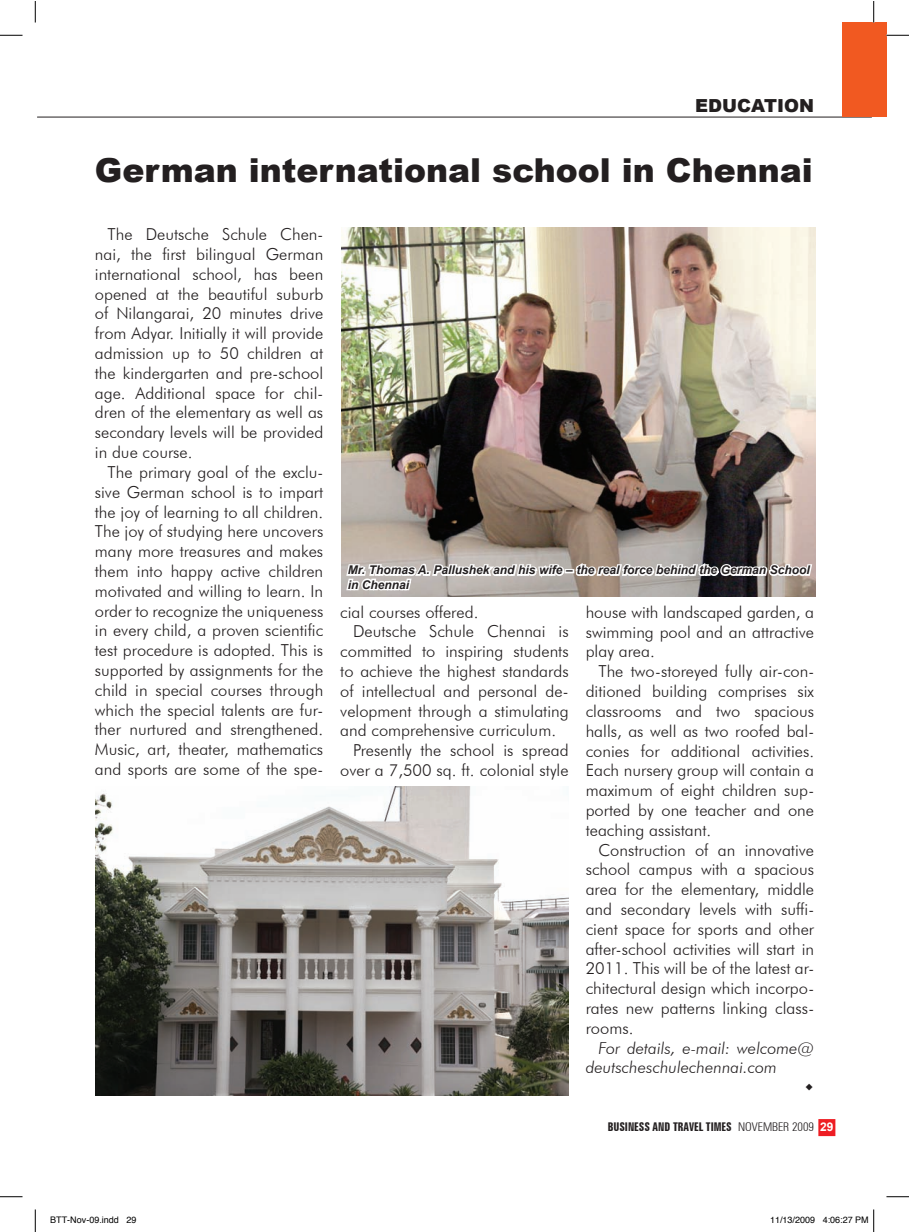
<style>
.page{position:relative;width:909px;height:1232px;background:#fff}
.page>*{position:absolute;margin:0;border:0;box-sizing:border-box;transform-origin:0 0}
.t1{font:900 33px "Arial";color:#231f20}
.t2{font:900 18px "Arial";color:#231f20}
.t3{font:300 16.5px/19.8px "Futura BT";color:#231f20;text-align:justify}
.t4{font:italic 300 16.5px/19.8px "Futura BT";color:#231f20}
.t5{font:italic 700 12px/14.4px "Arial";color:#231f20}
.t6{font:700 extra-condensed 12px "Zurich BT";color:#231f20}
.t7{font:9px "Helvetica";color:#000}
.s1{font-weight:300;font-stretch:condensed}
.s2{font-family:"Arial";font-stretch:normal;color:#fff}
</style>
<div class="page">
<div style="left:818px;top:1119px;width:16px;height:16px;background:#ee1d23"></div>
<div style="left:818px;top:1118px;width:17px;height:17px;border:2px solid #ee1d23"></div>
<hr style="left:37px;top:117px;width:834px;height:1px;background:#231f20">
<div style="left:841px;top:23px;width:45px;height:94px;background:#f15921"></div>
<img style="left:342px;top:228px;width:473px;height:368px">
<svg style="left:573px;top:560px;width:240px;height:24px"></svg>
<svg style="left:344px;top:541px;width:222px;height:52px"></svg>
<img style="left:95px;top:786px;width:473px;height:309px">
<svg style="left:0;top:35px;width:22px;height:1px"></svg>
<svg style="left:886px;top:35px;width:22px;height:1px"></svg>
<svg style="left:0;top:1196px;width:22px;height:1px"></svg>
<svg style="left:886px;top:1196px;width:22px;height:1px"></svg>
<svg style="left:35px;top:1px;width:1px;height:21px"></svg>
<svg style="left:35px;top:1209px;width:1px;height:22px"></svg>
<svg style="left:873px;top:1px;width:1px;height:21px"></svg>
<svg style="left:873px;top:1209px;width:1px;height:22px"></svg>
<p class="t2" style="left:695px;top:92px;width:120px">EDUCATION</p>
<h1 class="t1" style="left:95px;top:146px;width:719px">German international school in Chennai</h1>
<p class="t3" style="left:95px;top:224px;width:230px;text-indent:13px">The Deutsche Schule Chen&shy;nai, the first bilingual German international school, has been opened at the beautiful suburb of Nilangarai, 20 minutes drive from Adyar. Initially it will provide admission up to 50 children at the kindergarten and pre-school age. Additional space for chil&shy;dren of the elementary as well as secondary levels will be provided in due course.</p>
<p class="t3" style="left:95px;top:462px;width:230px;text-indent:13px">The primary goal of the exclu&shy;sive German school is to impart the joy of learning to all children.<br>The joy of studying here uncovers many more treasures and makes them into happy active children motivated and willing to learn. In order to recognize the uniqueness in every child, a proven scientific test procedure is adopted. This is supported by assignments for the child in special courses through which the special talents are fur&shy;ther nurtured and strengthened.<br>Music, art, theater, mathematics and sports are some of the spe-</p>
<p class="t5" style="left:347px;top:563px;width:463px">Mr. Thomas A. Pallushek and his wife – the real force behind the German School in Chennai</p>
<p class="t3" style="left:340px;top:601px;width:140px">cial courses offered.</p>
<p class="t3" style="left:353px;top:621px;width:217px">Deutsche Schule Chennai is</p>
<p class="t3" style="left:340px;top:641px;width:230px">committed to inspiring students</p>
<p class="t3" style="left:340px;top:661px;width:230px">to achieve the highest standards</p>
<p class="t3" style="left:340px;top:681px;width:230px">of intellectual and personal de-</p>
<p class="t3" style="left:340px;top:700px;width:230px">velopment through a stimulating</p>
<p class="t3" style="left:340px;top:720px;width:217px">and comprehensive curriculum.</p>
<p class="t3" style="left:353px;top:740px;width:217px">Presently the school is spread</p>
<p class="t3" style="left:340px;top:760px;width:230px">over a 7,500 sq. ft. colonial style</p>
<p class="t3" style="left:585px;top:602px;width:230px">house with landscaped garden, a swimming pool and an attractive play area.</p>
<p class="t3" style="left:585px;top:661px;width:230px;text-indent:13px">The two-storeyed fully air-con&shy;ditioned building comprises six classrooms and two spacious halls, as well as two roofed bal&shy;conies for additional activities.<br>Each nursery group will contain a maximum of eight children sup&shy;ported by one teacher and one teaching assistant.</p>
<p class="t3" style="left:585px;top:839px;width:230px;text-indent:13px">Construction of an innovative school campus with a spacious area for the elementary, middle and secondary levels with suffi&shy;cient space for sports and other after-school activities will start in 2011. This will be of the latest ar&shy;chitectural design which incorpo&shy;rates new patterns linking class&shy;rooms.</p>
<p class="t4" style="left:585px;top:1037px;width:230px;text-indent:13px">For details, e-mail: welcome@ deutscheschulechennai.com</p>
<p class="t6" style="left:607px;top:1120px;width:227px">BUSINESS AND TRAVEL TIMES <span class="s1">NOVEMBER 2009</span> <span class="s2">29</span></p>
<p class="t7" style="left:50px;top:1215px;width:88px">BTT-Nov-09.indd 29</p>
<p class="t7" style="left:769px;top:1215px;width:100px">11/13/2009 4:06:27 PM</p>
</div>
